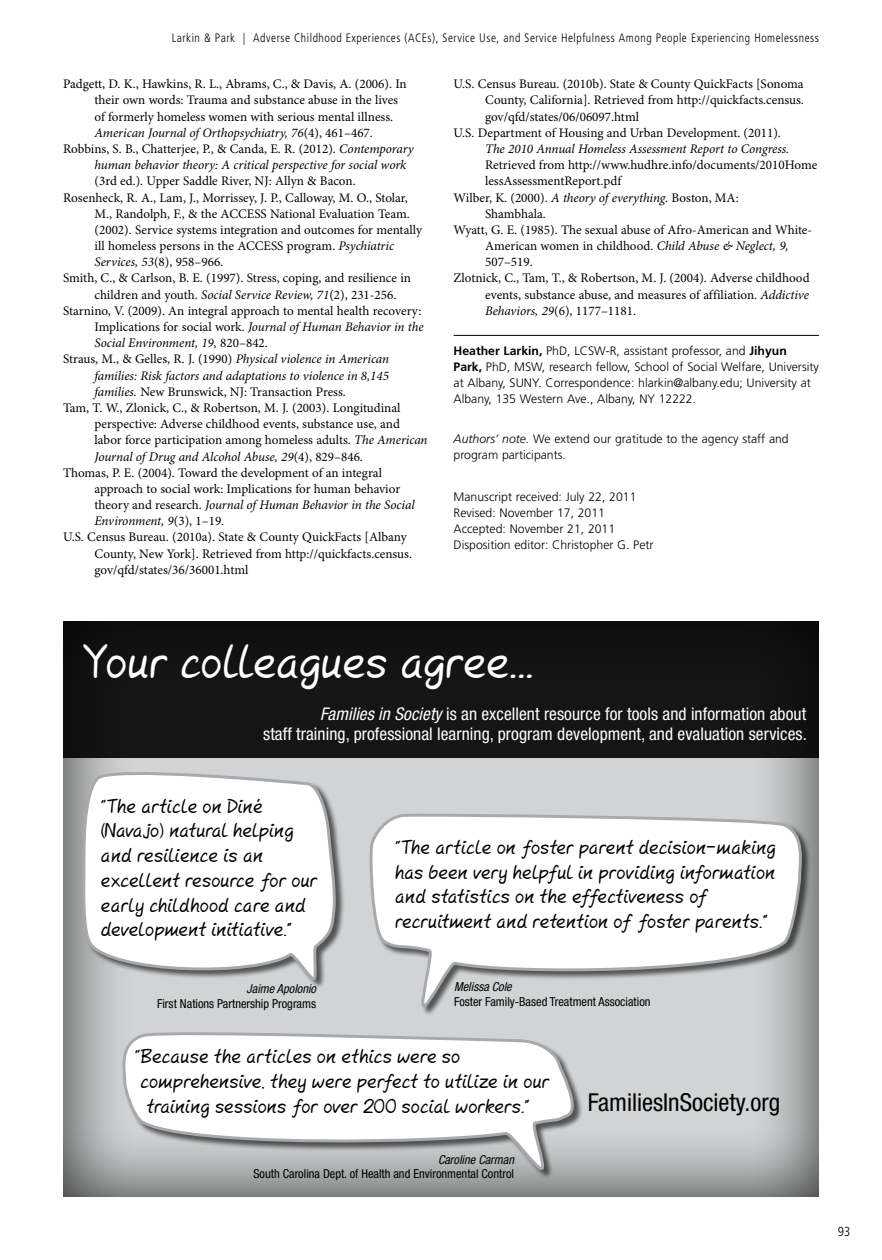
<style>
.page{position:relative;width:882px;height:1260px;background:#fff}
.page>*{position:absolute;margin:0;border:0;box-sizing:border-box;transform-origin:0 0}
.t1{font:45.15px "Mcgannahan";color:#fff}
.t2{font:condensed 24.68px "Helvetica Neue LT Std";color:#000}
.t3{font:18.9px/24.7px "Mcgannahan";letter-spacing:.005em;color:#000}
.t4{font:condensed 17.5px/20.3px "Helvetica Neue LT Std";letter-spacing:.005em;color:#fff;text-align:right}
.t5{font:13.12px/16.1px "Minion Pro";color:#000}
.t6{font:italic 13.12px "Minion Pro";letter-spacing:-.01em;color:#000}
.t7{font:300 condensed 13.12px "Frutiger LT Std";color:#000}
.t8{font:condensed 12.42px "Helvetica Neue LT Std";color:#000}
.t9{font:italic condensed 12.42px "Helvetica Neue LT Std";color:#000}
.t10{font:300 12.25px/16.1px "Frutiger LT Std";color:#000}
.t11{font:300 condensed 12.25px "Frutiger LT Std";letter-spacing:.045em;color:#000;scale:.95 1}
.s1{font-style:normal}
.s2{font-style:italic}
.s3{font-weight:700}
</style>
<div class="page">
<hr style="left:454px;top:335px;width:365px;height:1px;background:#000">
<div style="left:63px;top:621px;width:756px;height:576px;background:#000;opacity:.83"></div>
<div style="left:122px;top:1032px;width:461px;height:147px;background:#a6a7a8"></div>
<svg style="left:114px;top:1030px;width:471px;height:140px;background:#e3e3e4"></svg>
<div style="left:370px;top:814px;width:441px;height:203px;background:#000;opacity:.6"></div>
<svg style="left:368px;top:811px;width:442px;height:196px"></svg>
<div style="left:82px;top:772px;width:263px;height:217px;background:#000;opacity:.6"></div>
<svg style="left:79px;top:765px;width:260px;height:216px"></svg>
<div style="left:63px;top:621px;width:756px;height:137px;background:#141415"></div>
<p class="t11" style="left:172px;top:30px;width:683px">Larkin &amp; Park | Adverse Childhood Experiences (ACEs), Service Use, and Service Helpfulness Among People Experiencing Homelessness</p>
<p class="t5" style="left:63px;top:77px;width:345px">Padgett, D. K., Hawkins, R. L., Abrams, C., &amp; Davis, A. (2006). In</p>
<p class="t5" style="left:95px;top:93px;width:305px">their own words: Trauma and substance abuse in the lives</p>
<p class="t5" style="left:95px;top:109px;width:300px">of formerly homeless women with serious mental illness.</p>
<p class="t6" style="left:95px;top:125px;width:280px">American Journal of Orthopsychiatry, 76<span class="s1">(4), 461–467.</span></p>
<p class="t5" style="left:63px;top:141px;width:352px">Robbins, S. B., Chatterjee, P., &amp; Canda, E. R. (2012). <span class="s2">Contemporary</span></p>
<p class="t6" style="left:95px;top:157px;width:313px">human behavior theory: A critical perspective for social work</p>
<p class="t5" style="left:95px;top:174px;width:263px">(3rd ed.). Upper Saddle River, NJ: Allyn &amp; Bacon.</p>
<p class="t5" style="left:63px;top:190px;width:346px">Rosenheck, R. A., Lam, J., Morrissey, J. P., Calloway, M. O., Stolar,</p>
<p class="t5" style="left:95px;top:206px;width:160px">M., Randolph, F., &amp; the ACCESS</p>
<p class="t5" style="left:95px;top:206px;width:329px;text-indent:176px">National Evaluation Team. (2002). Service systems integration and outcomes for mentally ill homeless persons in the ACCESS</p>
<p class="t6" style="left:287px;top:238px;width:109px"><span class="s1">program.</span> Psychiatric</p>
<p class="t5" style="left:95px;top:255px;width:130px"><span class="s2">Services, 53</span>(8), 958–966.</p>
<p class="t5" style="left:63px;top:271px;width:350px">Smith, C., &amp; Carlson, B. E. (1997). Stress, coping, and resilience in</p>
<p class="t5" style="left:95px;top:287px;width:303px">children and youth. <span class="s2">Social Service Review, 71</span>(2), 231-256.</p>
<p class="t5" style="left:63px;top:303px;width:360px">Starnino, V. (2009). An integral approach to mental health recovery:</p>
<p class="t6" style="left:95px;top:319px;width:331px"><span class="s1">Implications for social work.</span> Journal of Human Behavior in the</p>
<p class="t6" style="left:95px;top:335px;width:175px">Social Environment, 19, <span class="s1">820–842.</span></p>
<p class="t5" style="left:63px;top:352px;width:328px">Straus, M., &amp; Gelles, R. J. (1990) <span class="s2">Physical violence in American</span></p>
<p class="t6" style="left:95px;top:368px;width:296px">families: Risk factors and adaptations to violence in 8,145</p>
<p class="t5" style="left:95px;top:384px;width:253px"><span class="s2">families.</span> New Brunswick, NJ: Transaction Press.</p>
<p class="t5" style="left:63px;top:400px;width:339px">Tam, T. W., Zlonick, C., &amp; Robertson, M. J. (2003). Longitudinal</p>
<p class="t5" style="left:95px;top:416px;width:307px">perspective: Adverse childhood events, substance use, and</p>
<p class="t5" style="left:95px;top:433px;width:335px">labor force participation among homeless adults. <span class="s2">The American</span></p>
<p class="t6" style="left:95px;top:448px;width:270px">Journal of Drug and Alcohol Abuse, 29<span class="s1">(4), 829–846.</span></p>
<p class="t5" style="left:63px;top:465px;width:321px">Thomas, P. E. (2004). Toward the development of an integral</p>
<p class="t5" style="left:95px;top:481px;width:307px">approach to social work: Implications for human behavior</p>
<p class="t6" style="left:95px;top:497px;width:322px"><span class="s1">theory and research.</span> Journal of Human Behavior in the Social</p>
<p class="t6" style="left:95px;top:513px;width:131px">Environment, 9<span class="s1">(3), 1–19.</span></p>
<p class="t5" style="left:63px;top:530px;width:345px">U.S. Census Bureau. (2010a). State &amp; County QuickFacts [Albany</p>
<p class="t5" style="left:95px;top:546px;width:319px">County, New York]. Retrieved from http://quickfacts.census.</p>
<p class="t5" style="left:95px;top:562px;width:156px">gov/qfd/states/36/36001.html</p>
<p class="t5" style="left:454px;top:77px;width:352px">U.S. Census Bureau. (2010b). State &amp; County QuickFacts [Sonoma</p>
<p class="t5" style="left:485px;top:93px;width:320px">County, California]. Retrieved from http://quickfacts.census.</p>
<p class="t5" style="left:485px;top:109px;width:156px">gov/qfd/states/06/06097.html</p>
<p class="t5" style="left:454px;top:125px;width:329px">U.S. Department of Housing and Urban Development. (2011).</p>
<p class="t6" style="left:485px;top:141px;width:306px">The 2010 Annual Homeless Assessment Report to Congress.</p>
<p class="t5" style="left:485px;top:158px;width:334px">Retrieved from http://www.hudhre.info/documents/2010Home</p>
<p class="t5" style="left:485px;top:174px;width:139px">lessAssessmentReport.pdf</p>
<p class="t5" style="left:454px;top:190px;width:287px">Wilber, K. (2000). <span class="s2">A theory of everything.</span> Boston, MA:</p>
<p class="t5" style="left:485px;top:206px;width:62px">Shambhala.</p>
<p class="t5" style="left:454px;top:222px;width:360px">Wyatt, G. E. (1985). The sexual abuse of Afro-American and White-</p>
<p class="t5" style="left:485px;top:238px;width:305px">American women in childhood. <span class="s2">Child Abuse &amp; Neglect, 9,</span></p>
<p class="t5" style="left:485px;top:255px;width:49px">507–519.</p>
<p class="t5" style="left:454px;top:271px;width:358px">Zlotnick, C., Tam, T., &amp; Robertson, M. J. (2004). Adverse childhood</p>
<p class="t5" style="left:485px;top:287px;width:325px">events, substance abuse, and measures of affiliation. <span class="s2">Addictive</span></p>
<p class="t5" style="left:485px;top:303px;width:152px"><span class="s2">Behaviors, 29</span>(6), 1177–1181.</p>
<p class="t10" style="left:454px;top:343px;width:367px"><span class="s3">Heather Larkin,</span> PhD, LCSW-R, assistant professor, and <span class="s3">Jihyun<br>Park,</span> PhD, MSW, research fellow, School of Social Welfare, University at Albany, SUNY. Correspondence: hlarkin@albany.edu; University at Albany, 135 Western Ave., Albany, NY 12222.</p>
<p class="t10" style="left:454px;top:431px;width:337px"><span class="s2">Authors’ note.</span> We extend our gratitude to the agency staff and program participants.</p>
<p class="t10" style="left:454px;top:489px;width:202px">Manuscript received: July 22, 2011<br>Revised: November 17, 2011<br>Accepted: November 21, 2011<br>Disposition editor: Christopher G. Petr</p>
<h1 class="t1" style="left:83px;top:633px;width:453px">Your colleagues agree...</h1>
<h3 class="t4" style="left:263px;top:703px;width:545px"><span class="s2">Families in Society</span> is an excellent resource for tools and information about<br>staff training, professional learning, program development, and evaluation services.</h3>
<h3 class="t3" style="left:102px;top:793px;width:218px">“The article on Diné (Navajo) natural helping and resilience is an excellent resource for our early childhood care and development initiative.”</h3>
<p class="t9" style="left:247px;top:981px;width:71px">Jaime Apolonio</p>
<p class="t8" style="left:157px;top:996px;width:160px">First Nations Partnership Programs</p>
<h3 class="t3" style="left:396px;top:835px;width:382px">“The article on foster parent decision-making has been very helpful in providing information and statistics on the effectiveness of recruitment and retention of foster parents.”</h3>
<p class="t9" style="left:454px;top:980px;width:59px">Melissa Cole</p>
<p class="t8" style="left:454px;top:995px;width:198px">Foster Family-Based Treatment Association</p>
<h3 class="t3" style="left:135px;top:1044px;width:327px">“Because the articles on ethics were so</h3>
<h3 class="t3" style="left:141px;top:1068px;width:410px">comprehensive, they were perfect to utilize in our</h3>
<h3 class="t3" style="left:147px;top:1093px;width:385px">training sessions for over 200 social workers.”</h3>
<p class="t9" style="left:438px;top:1152px;width:77px">Caroline Carman</p>
<p class="t8" style="left:253px;top:1167px;width:262px">South Carolina Dept. of Health and Environmental Control</p>
<h2 class="t2" style="left:588px;top:1088px;width:194px">FamiliesInSociety.org</h2>
<p class="t7" style="left:838px;top:1224px;width:14px">93</p>
</div>
